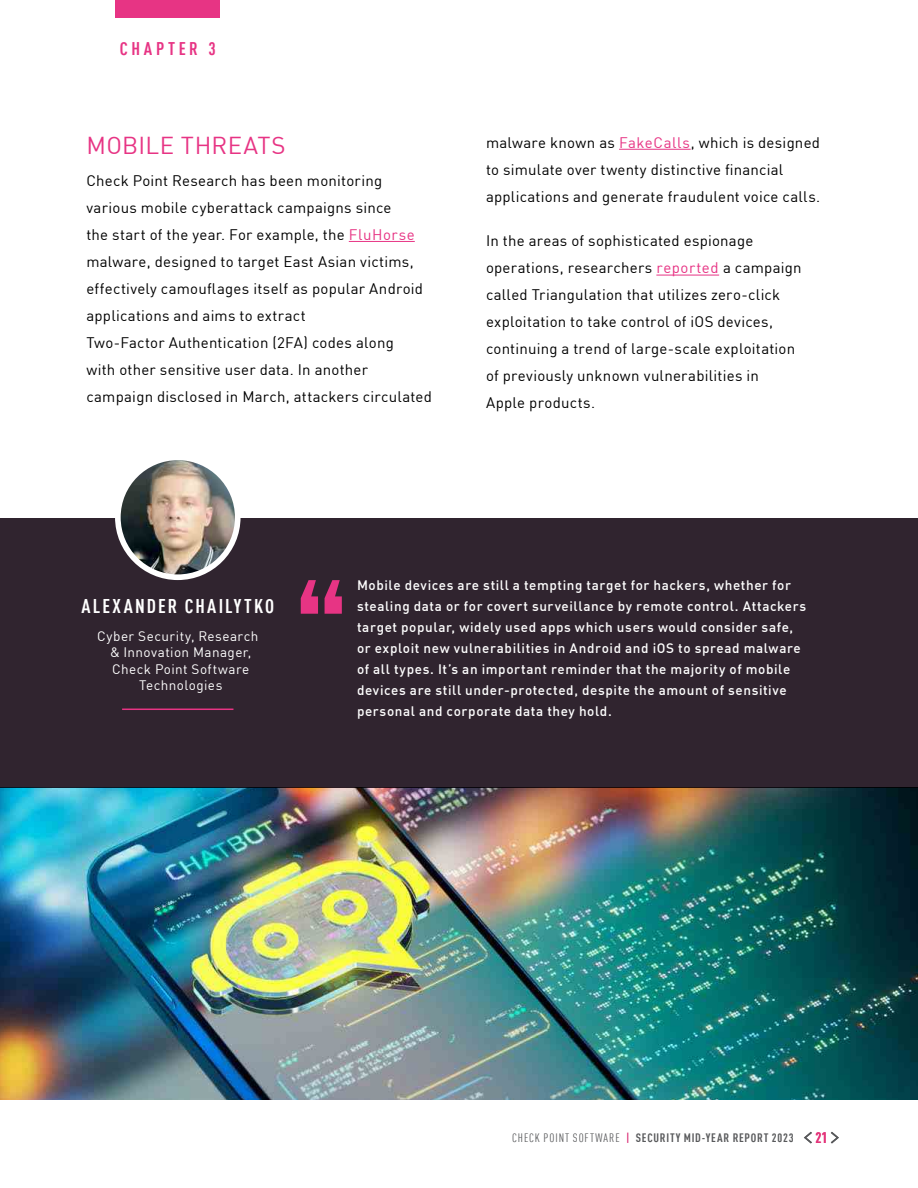
<style>
.page{position:relative;width:918px;height:1188px;background:#fff}
.page>*{position:absolute;margin:0;border:0;box-sizing:border-box;transform-origin:0 0}
.t1{font:24px "DIN Pro";letter-spacing:.015em;color:#e73484}
.t2{font:700 condensed 19.5px "DIN Pro";letter-spacing:.11em;color:#fff}
.t3{font:700 condensed 18px "DIN Pro";letter-spacing:.205em;color:#e73484}
.t4{font:15px/27px "DIN Pro";letter-spacing:.015em;color:#000}
.t5{font:700 condensed 15px "DIN Pro";color:#e4367b}
.t6{font:500 13.5px/21px "DIN Pro";letter-spacing:.045em;color:#fff}
.t7{font:13.5px/16.5px "DIN Pro";letter-spacing:.03em;color:#fff;text-align:center}
.t8{font:700 condensed 12px "DIN Pro";letter-spacing:.065em;color:#58595b}
.s1{color:#e73484}
.s2{font-weight:400}
.s3{font-weight:500;color:#d61a69}
</style>
<div class="page">
<svg style="left:831px;top:1132px;width:8px;height:11px"></svg>
<svg style="left:804px;top:1132px;width:8px;height:11px"></svg>
<img style="left:0;top:787px;width:918px;height:312px">
<hr style="left:619px;top:149px;width:72px;height:1px;background:#e73484">
<hr style="left:656px;top:275px;width:63px;height:1px;background:#e73484">
<hr style="left:349px;top:241px;width:66px;height:1px;background:#e73484">
<div style="left:0;top:518px;width:918px;height:269px;background:#30242f"></div>
<img style="left:118px;top:457px;width:120px;height:120px;border-radius:60px">
<div style="left:115px;top:455px;width:126px;height:125px;border:6px solid #fff;border-radius:50%"></div>
<hr style="left:122px;top:709px;width:111px;height:1px;background:#e73484">
<svg style="left:301px;top:580px;width:41px;height:34px"></svg>
<div style="left:116px;top:0;width:104px;height:18px;background:#e73484"></div>
<p class="t3" style="left:120px;top:35px;width:97px">CHAPTER 3</p>
<h1 class="t1" style="left:87px;top:127px;width:201px">MOBILE THREATS</h1>
<p class="t4" style="left:86px;top:166px;width:347px">Check Point Research has been monitoring various mobile cyberattack campaigns since<br>the start of the year. For example, the <span class="s1">FluHorse </span>malware, designed to target East Asian victims, effectively camouflages itself as popular Android applications and aims to extract<br>Two-Factor Authentication (2FA) codes along<br>with other sensitive user data. In another campaign disclosed in March, attackers circulated</p>
<p class="t4" style="left:486px;top:128px;width:336px">malware known as <span class="s1">FakeCalls</span>, which is designed to simulate over twenty distinctive financial applications and generate fraudulent voice calls.</p>
<p class="t4" style="left:486px;top:226px;width:317px">In the areas of sophisticated espionage operations, researchers <span class="s1">reported</span> a campaign called Triangulation that utilizes zero-click exploitation to take control of iOS devices, continuing a trend of large-scale exploitation of previously unknown vulnerabilities in Apple products.</p>
<h2 class="t2" style="left:81px;top:592px;width:194px">ALEXANDER CHAILYTKO</h2>
<p class="t7" style="left:97px;top:627px;width:163px">Cyber Security, Research &amp; Innovation Manager,<br>Check Point Software<br>Technologies</p>
<p class="t6" style="left:357px;top:574px;width:451px">Mobile devices are still a tempting target for hackers, whether for stealing data or for covert surveillance by remote control. Attackers target popular, widely used apps which users would consider safe, or exploit new vulnerabilities in Android and iOS to spread malware of all types. It’s an important reminder that the majority of mobile devices are still under-protected, despite the amount of sensitive personal and corporate data they hold.</p>
<p class="t8" style="left:512px;top:1129px;width:283px"><span class="s2">CHECK POINT SOFTWARE</span> <span class="s3">|</span> SECURITY MID-YEAR REPORT 2023</p>
<p class="t5" style="left:815px;top:1127px;width:13px">21</p>
</div>
